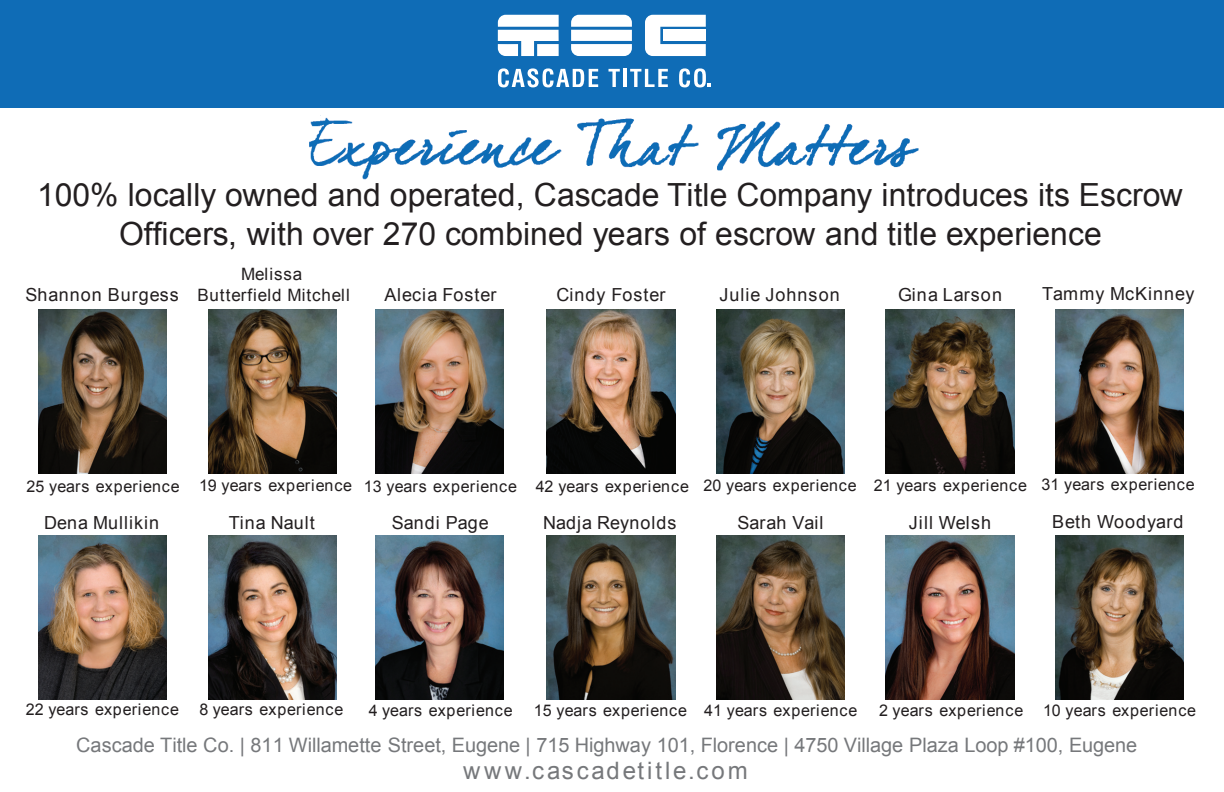
<style>
.page{position:relative;width:1224px;height:792px;background:#fff}
.page>*{position:absolute;margin:0;border:0;box-sizing:border-box;transform-origin:0 0}
.t1{font:32px/38.4px "Arial";color:#231f20;text-align:center}
.t2{font:24px "Arial";letter-spacing:.12em;color:#76787b}
.t3{font:20px "Arial";color:#76787b}
.t4{font:18px "Arial";letter-spacing:.055em;color:#231f20}
.t5{font:18px "Arial";letter-spacing:.005em;color:#231f20}
.t6{font:17px/20.4px "Arial";letter-spacing:.05em;color:#231f20;text-align:center}
.t7{font:16px "Arial";letter-spacing:.03em;color:#231f20}
.t8{font:16px "Arial";letter-spacing:.05em;color:#231f20}
.s1{font-size:16.2px}
</style>
<div class="page">
<div style="left:0;top:0;width:1224px;height:108px;background:#0f6cb6"></div>
<svg style="left:498px;top:68px;width:100px;height:19px"></svg>
<svg style="left:609px;top:69px;width:11px;height:18px"></svg>
<hr style="left:623px;top:69px;width:4px;height:18px;background:#fff">
<svg style="left:630px;top:69px;width:38px;height:18px"></svg>
<svg style="left:679px;top:68px;width:31px;height:19px"></svg>
<svg style="left:498px;top:15px;width:61px;height:41px;background:#d4e4f2"></svg>
<svg style="left:645px;top:15px;width:61px;height:41px;background:#e1edf6"></svg>
<div style="left:571px;top:30px;width:61px;height:11px;background:#fff"></div>
<svg style="left:571px;top:15px;width:61px;height:12px"></svg>
<svg style="left:571px;top:44px;width:61px;height:12px"></svg>
<img style="left:309px;top:117px;width:610px;height:63px">
<img style="left:39px;top:309px;width:128px;height:164px">
<img style="left:208px;top:309px;width:128px;height:164px">
<img style="left:375px;top:309px;width:129px;height:164px">
<img style="left:547px;top:309px;width:128px;height:164px">
<img style="left:716px;top:309px;width:129px;height:164px">
<img style="left:886px;top:309px;width:128px;height:164px">
<img style="left:1055px;top:309px;width:128px;height:164px">
<img style="left:39px;top:536px;width:128px;height:164px">
<img style="left:208px;top:536px;width:128px;height:164px">
<img style="left:547px;top:536px;width:128px;height:164px">
<img style="left:716px;top:536px;width:129px;height:164px">
<img style="left:886px;top:536px;width:128px;height:164px">
<img style="left:1055px;top:536px;width:129px;height:164px">
<img style="left:375px;top:536px;width:129px;height:164px">
<h1 class="t1" style="left:37px;top:176px;width:1147px">100% locally owned and operated, Cascade Title Company introduces its Escrow<br>Officers, with over 270 combined years of escrow and title experience</h1>
<p class="t4" style="left:26px;top:282px;width:155px">Shannon Burgess</p>
<p class="t6" style="left:197px;top:264px;width:154px">Melissa<br>Butterfield Mitchell</p>
<p class="t4" style="left:1042px;top:282px;width:154px">Tammy McKinney</p>
<p class="t4" style="left:557px;top:282px;width:111px">Cindy Foster</p>
<p class="t4" style="left:384px;top:283px;width:114px">Alecia Foster</p>
<p class="t4" style="left:898px;top:283px;width:106px">Gina Larson</p>
<p class="t4" style="left:719px;top:283px;width:122px">Julie Johnson</p>
<p class="t7" style="left:27px;top:476px;width:327px">25 years experience <span class="s1">19 years experience</span></p>
<p class="t7" style="left:364px;top:476px;width:155px">13 years experience</p>
<p class="t4" style="left:44px;top:511px;width:117px">Dena Mullikin</p>
<p class="t4" style="left:229px;top:511px;width:88px">Tina Nault</p>
<p class="t5" style="left:392px;top:511px;width:99px">Sandi Page</p>
<p class="t7" style="left:536px;top:476px;width:155px">42 years experience</p>
<p class="t4" style="left:543px;top:511px;width:135px">Nadja Reynolds</p>
<p class="t7" style="left:704px;top:475px;width:155px">20 years experience</p>
<p class="t5" style="left:737px;top:511px;width:88px">Sarah Vail</p>
<p class="t7" style="left:874px;top:475px;width:155px">21 years experience</p>
<p class="t4" style="left:909px;top:511px;width:84px">Jill Welsh</p>
<p class="t7" style="left:1042px;top:474px;width:155px">31 years experience</p>
<p class="t4" style="left:1052px;top:510px;width:133px">Beth Woodyard</p>
<p class="t8" style="left:199px;top:699px;width:146px">8 years experience</p>
<p class="t7" style="left:26px;top:699px;width:155px">22 years experience</p>
<p class="t3" style="left:76px;top:731px;width:1063px">Cascade Title Co. | 811 Willamette Street, Eugene | 715 Highway 101, Florence | 4750 Village Plaza Loop #100, Eugene</p>
<h2 class="t2" style="left:463px;top:755px;width:286px">www.cascadetitle.com</h2>
<p class="t7" style="left:1043px;top:699px;width:155px">10 years experience</p>
<p class="t7" style="left:704px;top:700px;width:155px">41 years experience</p>
<p class="t8" style="left:369px;top:700px;width:146px">4 years experience</p>
<p class="t7" style="left:534px;top:700px;width:155px">15 years experience</p>
<p class="t8" style="left:879px;top:700px;width:146px">2 years experience</p>
</div>
